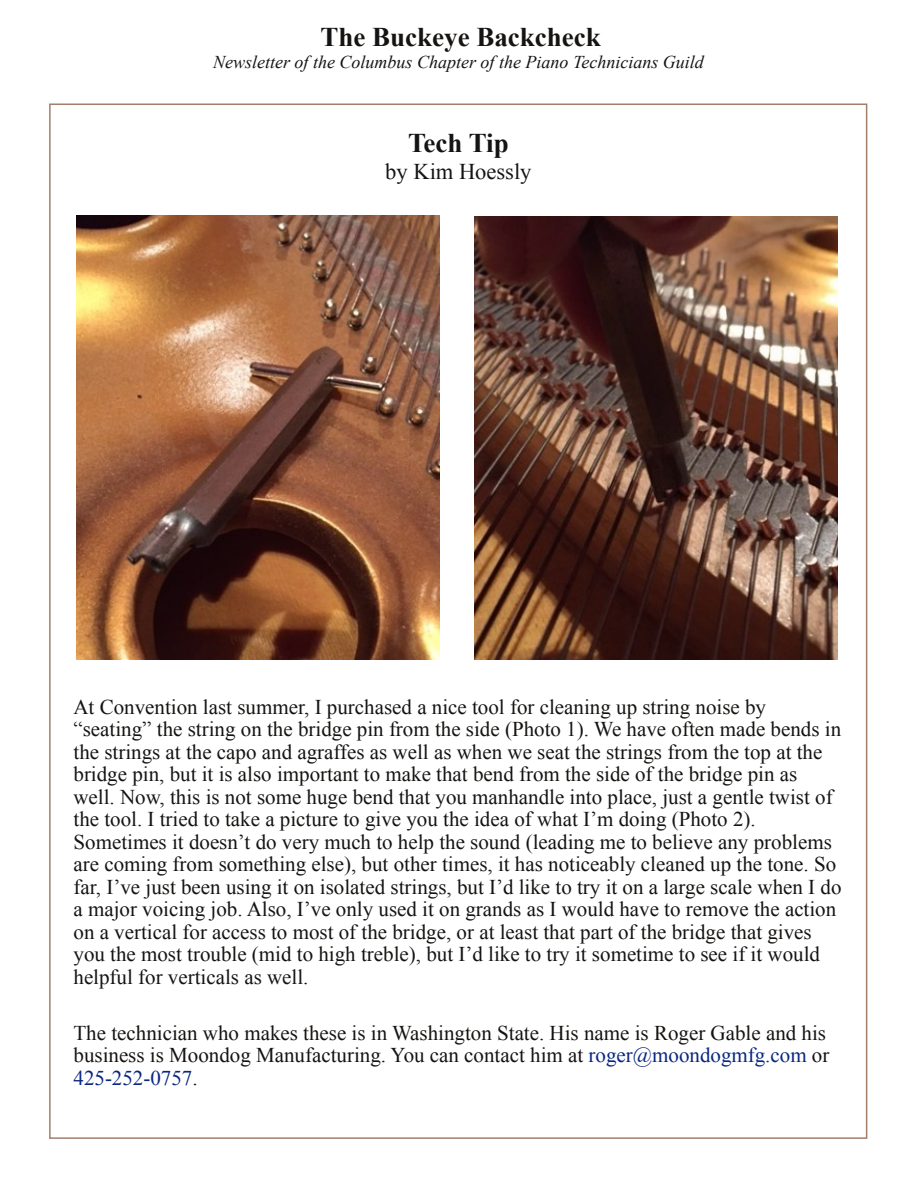
<style>
.page{position:relative;width:918px;height:1188px;background:#fff}
.page>*{position:absolute;margin:0;border:0;box-sizing:border-box;transform-origin:0 0}
.t1{font:700 27px "Times New Roman";color:#161412}
.t2{font:22.5px "Times New Roman";color:#161412}
.t3{font:21px/22.5px "Times New Roman";color:#161412}
.t4{font:italic 18px "Times New Roman";color:#161412}
.s1{color:#092782}
</style>
<div class="page">
<img style="left:76px;top:216px;width:364px;height:444px">
<img style="left:475px;top:216px;width:363px;height:444px">
<p class="t1" style="left:320px;top:21px;width:282px">The Buckeye Backcheck</p>
<p class="t4" style="left:213px;top:51px;width:492px">Newsletter of the Columbus Chapter of the Piano Technicians Guild</p>
<p class="t1" style="left:408px;top:127px;width:102px">Tech Tip</p>
<p class="t2" style="left:385px;top:158px;width:148px">by Kim Hoessly</p>
<p class="t3" style="left:74px;top:695px;width:770px">At Convention last summer, I purchased a nice tool for cleaning up string noise by “seating” the string on the bridge pin from the side (Photo 1). We have often made bends in the strings at the capo and agraffes as well as when we seat the strings from the top at the bridge pin, but it is also important to make that bend from the side of the bridge pin as well. Now, this is not some huge bend that you manhandle into place, just a gentle twist of the tool. I tried to take a picture to give you the idea of what I’m doing (Photo 2).<br>Sometimes it doesn’t do very much to help the sound (leading me to believe any problems are coming from something else), but other times, it has noticeably cleaned up the tone. So far, I’ve just been using it on isolated strings, but I’d like to try it on a large scale when I do a major voicing job. Also, I’ve only used it on grands as I would have to remove the action on a vertical for access to most of the bridge, or at least that part of the bridge that gives you the most trouble (mid to high treble), but I’d like to try it sometime to see if it would helpful for verticals as well.</p>
<p class="t3" style="left:74px;top:1021px;width:757px">The technician who makes these is in Washington State. His name is Roger Gable and his business is Moondog Manufacturing. You can contact him at <span class="s1">roger@moondogmfg.com</span> or<br><span class="s1">425-252-0757</span>.</p>
</div>
